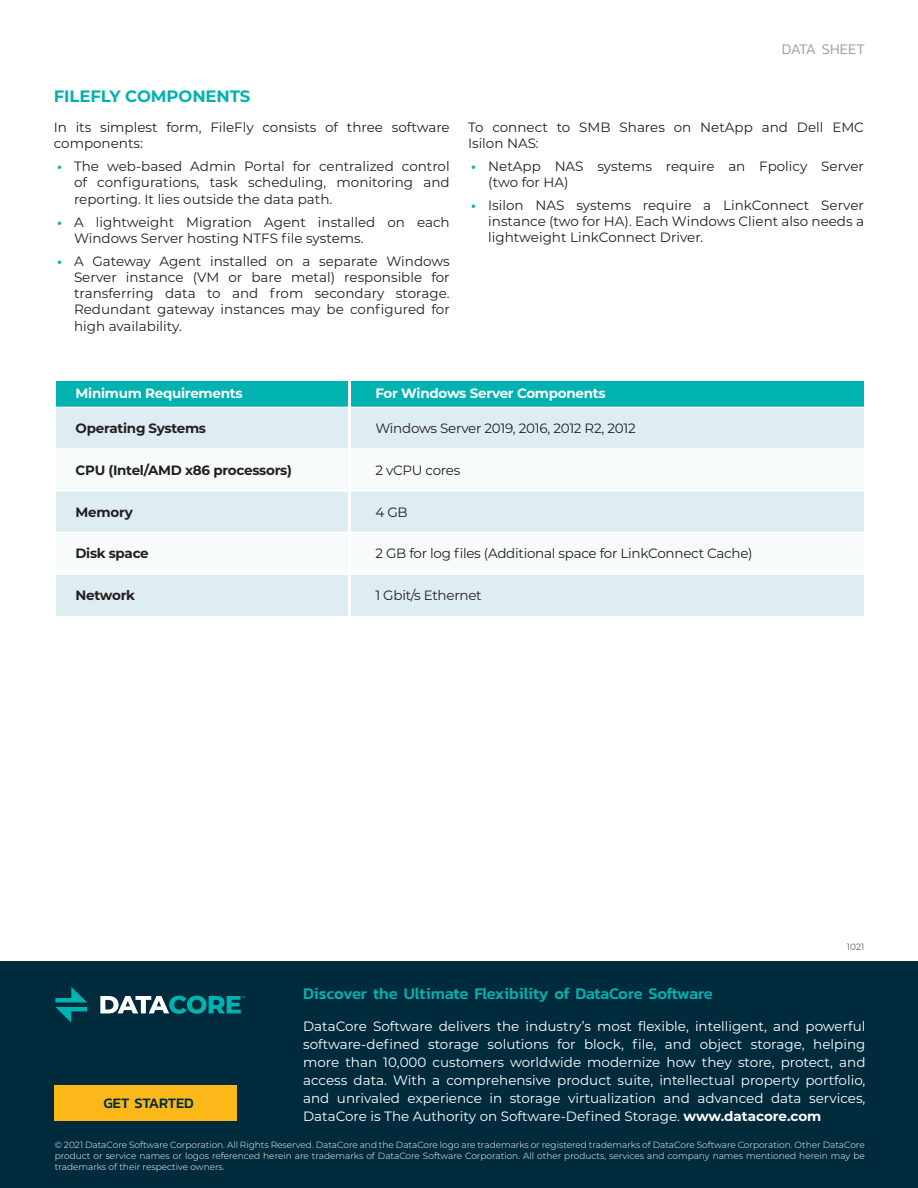
<style>
.page{position:relative;width:918px;height:1188px;background:#fff}
.page>*{position:absolute;margin:0;border:0;box-sizing:border-box;transform-origin:0 0}
.t1{font:500 16.5px "Kanit";letter-spacing:-.025em;color:#00b2b0}
.Section_title{font:700 16.5px "Montserrat";letter-spacing:-.005em;color:#00b2b0}
.t2{font:300 15px "Kanit";color:#99a3ad}
.t3{font:500 14.7px "Kanit";color:#002b3d}
.General_Text{font:13.5px/16.2px "Montserrat";color:#231f20}
.t4{font:13.5px/18px "Montserrat";color:#fff;text-align:justify}
.Non-numbered_bullets{font:13.5px "Montserrat";letter-spacing:-.02em;color:#231f20}
.Non-numbered_bullets-2{font:700 13.5px "Montserrat";letter-spacing:-.02em;color:#231f20}
.Non-numbered_bullets-3{font:13.5px/16.2px "Montserrat";color:#231f20}
.Non-numbered_bullets-4{font:700 13.5px "Montserrat";letter-spacing:-.02em;color:#fff}
.t5{font:300 9px/10.8px "Montserrat";color:#fff;text-align:justify}
.t6{font:300 9px "Montserrat";color:#231f20}
.s1{font-weight:700;color:#00b2b0}
.s2{font-weight:700}
</style>
<div class="page">
<div style="left:0;top:961px;width:918px;height:227px;background:#002b3d"></div>
<svg style="left:55px;top:987px;width:32px;height:36px"></svg>
<svg style="left:100px;top:996px;width:145px;height:18px"></svg>
<div style="left:54px;top:1086px;width:183px;height:35px;background:#fcb818"></div>
<div style="left:56px;top:449px;width:808px;height:42px;background:#f8fbfc"></div>
<div style="left:56px;top:533px;width:808px;height:42px;background:#f8fbfc"></div>
<div style="left:56px;top:491px;width:808px;height:42px;background:#deedf2"></div>
<div style="left:56px;top:575px;width:808px;height:41px;background:#deedf2"></div>
<div style="left:56px;top:384px;width:808px;height:65px;background:#deedf2"></div>
<div style="left:56px;top:382px;width:808px;height:26px;background:#00b2b0"></div>
<hr style="left:348px;top:377px;width:3px;height:248px;background:#fff">
<hr style="left:53px;top:448px;width:815px;height:2px;background:#fff">
<hr style="left:53px;top:490px;width:815px;height:2px;background:#fff">
<hr style="left:53px;top:532px;width:815px;height:1px;background:#fff">
<hr style="left:53px;top:573px;width:815px;height:2px;background:#fff">
<hr style="left:53px;top:407px;width:815px;height:1px;background:#fff">
<p class="Section_title" style="left:54px;top:85px;width:198px">FILEFLY COMPONENTS</p>
<p class="General_Text" style="left:54px;top:119px;width:397px">In its simplest form, FileFly consists of three software components:</p>
<p class="General_Text" style="left:74px;top:158px;width:377px;text-align:justify;text-indent:-17px"><span class="s1">•</span> The web-based Admin Portal for centralized control of configurations, task scheduling, monitoring and reporting. It lies outside the data path.</p>
<p class="General_Text" style="left:74px;top:213px;width:377px;text-indent:-17px"><span class="s1">•</span> A lightweight Migration Agent installed on each<br>Windows Server hosting NTFS file systems.</p>
<p class="General_Text" style="left:74px;top:252px;width:377px;text-align:justify;text-indent:-17px"><span class="s1">•</span> A Gateway Agent installed on a separate Windows Server instance (VM or bare metal) responsible for transferring data to and from secondary storage.<br>Redundant gateway instances may be configured for high availability.</p>
<p class="t2" style="left:782px;top:38px;width:85px">DATA SHEET</p>
<p class="Non-numbered_bullets-3" style="left:468px;top:118px;width:398px">To connect to SMB Shares on NetApp and Dell EMC<br>Isilon NAS:</p>
<p class="General_Text" style="left:488px;top:157px;width:377px;text-indent:-17px"><span class="s1">•</span> NetApp NAS systems require an Fpolicy Server (two for HA)</p>
<p class="General_Text" style="left:488px;top:196px;width:377px;text-align:justify;text-indent:-17px"><span class="s1">•</span> Isilon NAS systems require a LinkConnect Server instance (two for HA). Each Windows Client also needs a lightweight LinkConnect Driver.</p>
<p class="Non-numbered_bullets-4" style="left:76px;top:383px;width:169px">Minimum Requirements</p>
<p class="Non-numbered_bullets-4" style="left:375px;top:384px;width:232px">For Windows Server Components</p>
<p class="Non-numbered_bullets-2" style="left:76px;top:419px;width:132px">Operating Systems</p>
<p class="Non-numbered_bullets-2" style="left:76px;top:461px;width:218px">CPU (Intel/AMD x86 processors)</p>
<p class="Non-numbered_bullets-2" style="left:76px;top:502px;width:59px">Memory</p>
<p class="Non-numbered_bullets-2" style="left:75px;top:544px;width:75px">Disk space</p>
<p class="Non-numbered_bullets-2" style="left:76px;top:586px;width:61px">Network</p>
<p class="Non-numbered_bullets" style="left:375px;top:419px;width:262px">Windows Server 2019, 2016, 2012 R2, 2012</p>
<p class="Non-numbered_bullets" style="left:375px;top:461px;width:86px">2 vCPU cores</p>
<p class="Non-numbered_bullets" style="left:375px;top:503px;width:34px">4 GB</p>
<p class="Non-numbered_bullets" style="left:375px;top:544px;width:379px">2 GB for log files (Additional space for LinkConnect Cache)</p>
<p class="Non-numbered_bullets" style="left:375px;top:586px;width:108px">1 Gbit/s Ethernet</p>
<p class="t3" style="left:103px;top:1092px;width:92px">GET STARTED</p>
<p class="t6" style="left:847px;top:941px;width:19px">1021</p>
<p class="t1" style="left:303px;top:981px;width:411px">Discover the Ultimate Flexibility of DataCore Software</p>
<p class="t4" style="left:303px;top:1016px;width:564px">DataCore Software delivers the industry’s most flexible, intelligent, and powerful software-defined storage solutions for block, file, and object storage, helping more than 10,000 customers worldwide modernize how they store, protect, and access data. With a comprehensive product suite, intellectual property portfolio, and unrivaled experience in storage virtualization and advanced data services, DataCore is The Authority on Software-Defined Storage. <span class="s2">www.datacore.com</span></p>
<p class="t5" style="left:55px;top:1139px;width:812px">© 2021 DataCore Software Corporation. All Rights Reserved. DataCore and the DataCore logo are trademarks or registered trademarks of DataCore Software Corporation. Other DataCore product or service names or logos referenced herein are trademarks of DataCore Software Corporation. All other products, services and company names mentioned herein may be trademarks of their respective owners.</p>
</div>
